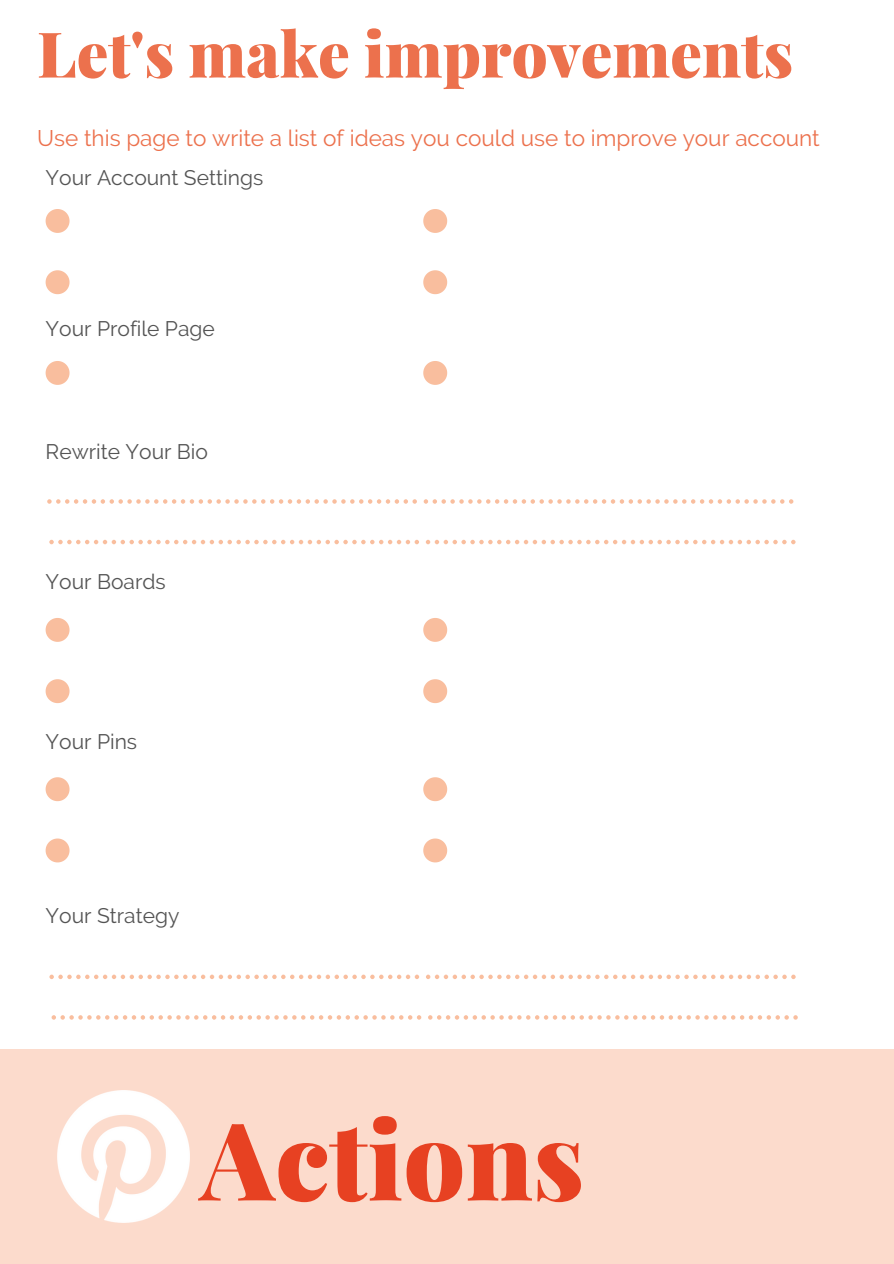
<style>
.page{position:relative;width:894px;height:1264px;background:#fff}
.page>*{position:absolute;margin:0;border:0;box-sizing:border-box;transform-origin:0 0}
.t1{font:900 108.15px "Playfair Display";color:#e74122}
.t2{font:900 63px "Playfair Display";color:#ec714d}
.t3{font:22.5px "Raleway";color:#ec714d}
.t4{font:21px "Raleway";color:#545454}
</style>
<div class="page">
<div style="left:0;top:1049px;width:893px;height:214px;background:#fcdbcc"></div>
<img style="left:58px;top:1090px;width:131px;height:132px">
<svg style="left:46px;top:209px;width:23px;height:24px"></svg>
<svg style="left:46px;top:270px;width:23px;height:24px"></svg>
<svg style="left:423px;top:209px;width:24px;height:24px"></svg>
<svg style="left:423px;top:270px;width:24px;height:24px"></svg>
<svg style="left:46px;top:361px;width:23px;height:24px"></svg>
<svg style="left:423px;top:361px;width:24px;height:24px"></svg>
<svg style="left:46px;top:618px;width:23px;height:24px"></svg>
<svg style="left:46px;top:679px;width:23px;height:24px"></svg>
<svg style="left:423px;top:618px;width:24px;height:24px"></svg>
<svg style="left:423px;top:679px;width:24px;height:24px"></svg>
<svg style="left:46px;top:777px;width:23px;height:24px"></svg>
<svg style="left:46px;top:838px;width:23px;height:24px"></svg>
<svg style="left:423px;top:777px;width:24px;height:24px"></svg>
<svg style="left:423px;top:838px;width:24px;height:24px"></svg>
<svg style="left:47px;top:499px;width:370px;height:4px"></svg>
<svg style="left:423px;top:499px;width:370px;height:4px"></svg>
<svg style="left:49px;top:540px;width:370px;height:4px"></svg>
<svg style="left:425px;top:540px;width:370px;height:4px"></svg>
<svg style="left:49px;top:974px;width:370px;height:5px"></svg>
<svg style="left:426px;top:974px;width:369px;height:5px"></svg>
<svg style="left:52px;top:1015px;width:369px;height:4px"></svg>
<svg style="left:428px;top:1015px;width:369px;height:4px"></svg>
<h2 class="t2" style="left:37px;top:9px;width:757px">Let's make improvements</h2>
<p class="t3" style="left:37px;top:125px;width:784px">Use this page to write a list of ideas you could use to improve your account</p>
<p class="t4" style="left:46px;top:165px;width:219px">Your Account Settings</p>
<p class="t4" style="left:46px;top:316px;width:171px">Your Profile Page</p>
<p class="t4" style="left:46px;top:439px;width:164px">Rewrite Your Bio</p>
<p class="t4" style="left:46px;top:569px;width:121px">Your Boards</p>
<p class="t4" style="left:46px;top:729px;width:93px">Your Pins</p>
<p class="t4" style="left:46px;top:902px;width:135px">Your Strategy</p>
<h1 class="t1" style="left:200px;top:1083px;width:385px">Actions</h1>
</div>
